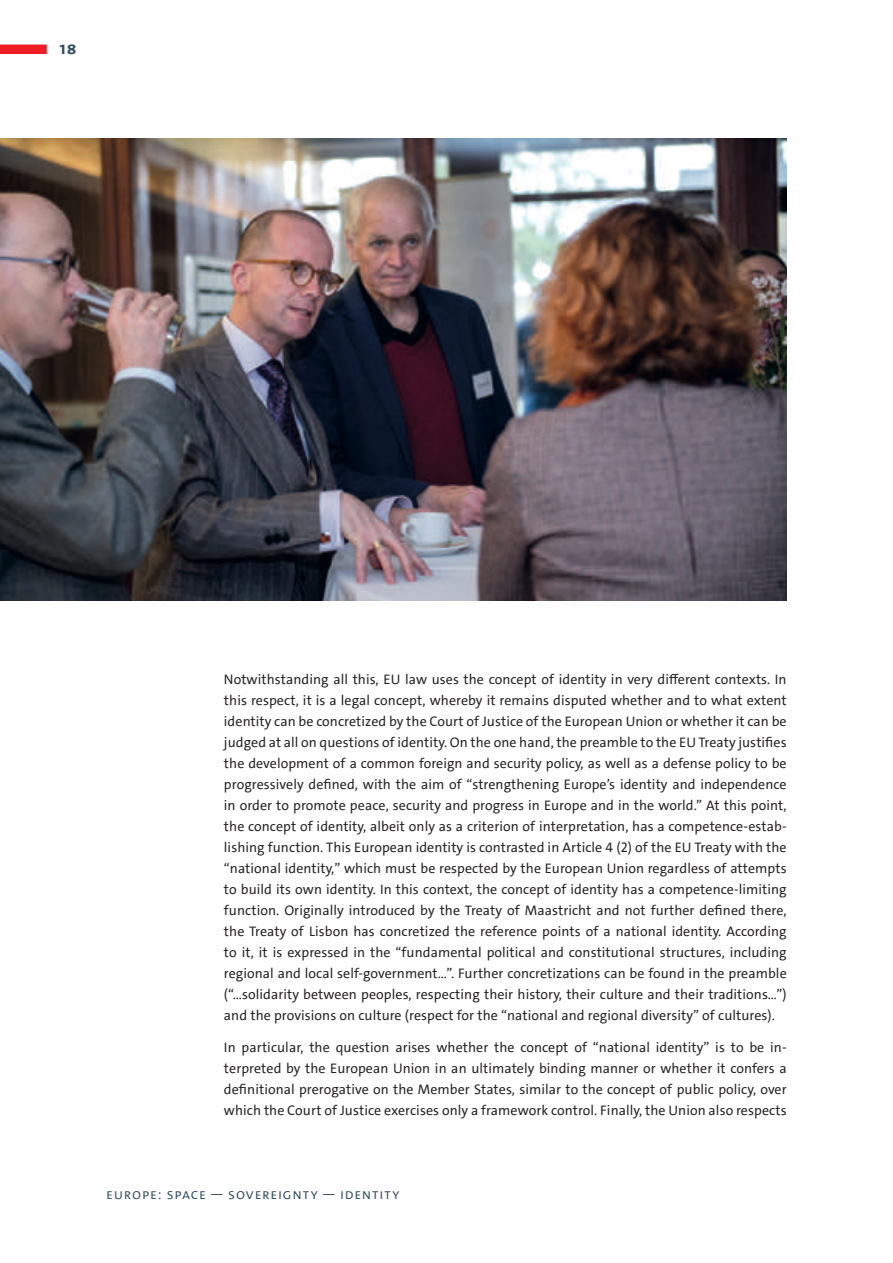
<style>
.page{position:relative;width:893px;height:1263px;background:#fff}
.page>*{position:absolute;margin:0;border:0;box-sizing:border-box;transform-origin:0 0}
.t1{font:18px "The Sans UHH Bold Caps";color:#314e58}
.t2{font:15px "The Sans UHH Semi Light Caps";letter-spacing:.05em;color:#314e58}
.t3{font:13.95px/21px "The Sans UHH";letter-spacing:.005em;color:#231f20;text-align:justify}
</style>
<div class="page">
<img style="left:0;top:138px;width:787px;height:462px">
<div style="left:0;top:45px;width:47px;height:9px;background:#ee1d23"></div>
<p class="t1" style="left:60px;top:36px;width:19px">18</p>
<p class="t3" style="left:224px;top:669px;width:564px">Notwithstanding all this, EU law uses the concept of identity in very different contexts. In this respect, it is a legal concept, whereby it remains disputed whether and to what extent identity can be concretized by the Court of Justice of the European Union or whether it can be judged at all on questions of identity. On the one hand, the preamble to the EU Treaty justifies the development of a common foreign and security policy, as well as a defense policy to be progressively defined, with the aim of “strengthening Europe’s identity and independence in order to promote peace, security and progress in Europe and in the world.” At this point, the concept of identity, albeit only as a criterion of interpretation, has a competence-estab&shy;lishing function. This European identity is contrasted in Article 4 (2) of the EU Treaty with the “national identity,” which must be respected by the European Union regardless of attempts to build its own identity. In this context, the concept of identity has a competence-limiting function. Originally introduced by the Treaty of Maastricht and not further defined there, the Treaty of Lisbon has concretized the reference points of a national identity. According to it, it is expressed in the “fundamental political and constitutional structures, including regional and local self-government…”. Further concretizations can be found in the preamble (“…solidarity between peoples, respecting their history, their culture and their traditions…”) and the provisions on culture (respect for the “national and regional diversity” of cultures).</p>
<p class="t3" style="left:224px;top:1036px;width:564px">In particular, the question arises whether the concept of “national identity” is to be in&shy;terpreted by the European Union in an ultimately binding manner or whether it confers a definitional prerogative on the Member States, similar to the concept of public policy, over which the Court of Justice exercises only a framework control. Finally, the Union also respects</p>
<p class="t2" style="left:106px;top:1184px;width:295px">EUROPE: SPACE — SOVEREIGNTY — IDENTITY</p>
</div>
